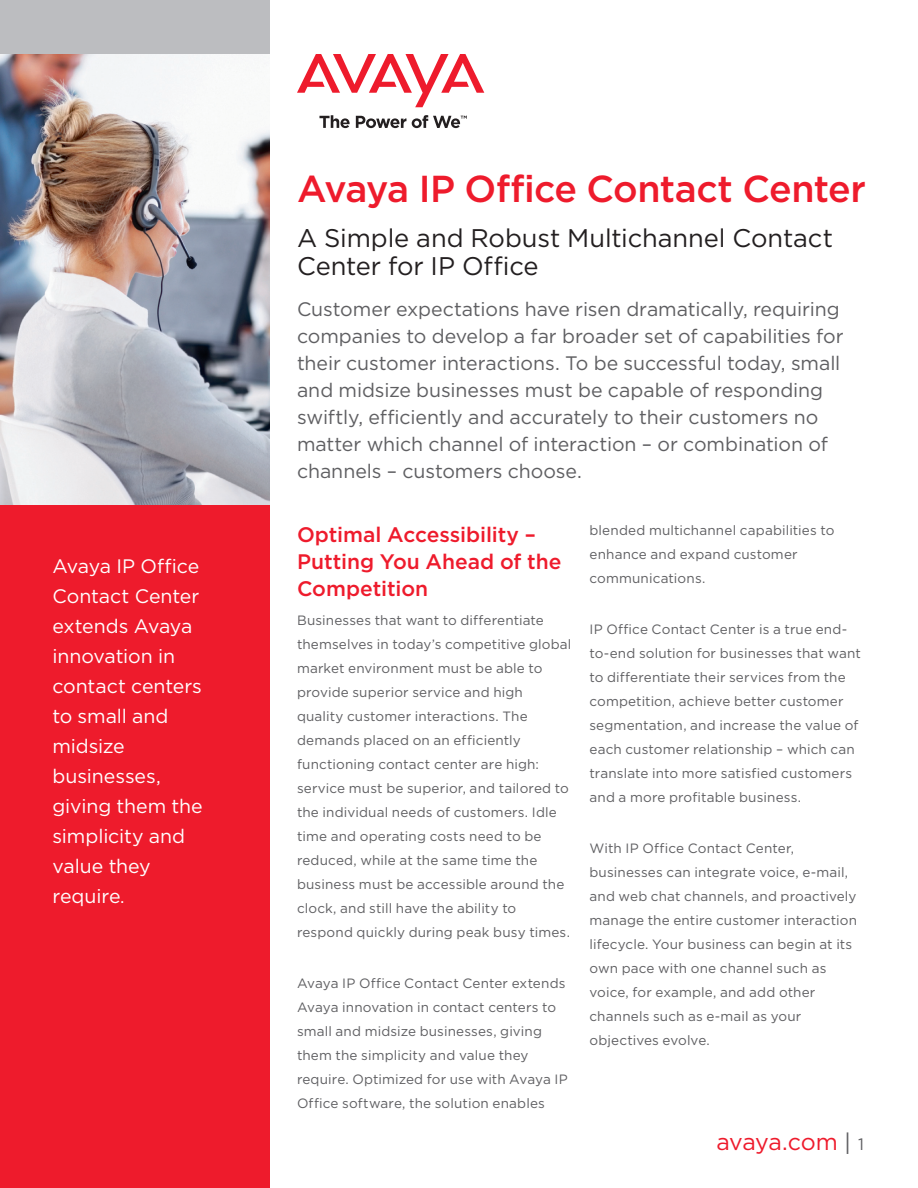
<style>
.page{position:relative;width:918px;height:1188px;background:#fff}
.page>*{position:absolute;margin:0;border:0;box-sizing:border-box;transform-origin:0 0}
.t1{font:500 37.5px "Gotham";letter-spacing:-.02em;color:#ee1b2c}
.Subtitle{font:25.5px/28.5px "Gotham";letter-spacing:-.005em;color:#231f20}
.t2{font:23.25px "Gotham";letter-spacing:-.015em;color:#ee1b2c}
.Body_Header{font:500 21px/27px "Gotham";letter-spacing:-.005em;color:#ee1b2c}
.intro{font:19.5px/27px "Gotham";letter-spacing:-.005em;color:#5f5f62}
.CoverCallout_K_O{font:19.5px/30px "Gotham";letter-spacing:-.005em;color:#fff}
.Body_copy{font:13.5px/24px "Gotham";letter-spacing:.01em;color:#5f5f62}
.s1{font-size:18px}
.s2{color:#5f5f62}
.s3{font-size:16.5px;color:#5f5f62}
</style>
<div class="page">
<svg style="left:297px;top:54px;width:187px;height:53px"></svg>
<svg style="left:319px;top:115px;width:31px;height:13px"></svg>
<svg style="left:356px;top:116px;width:50px;height:12px"></svg>
<svg style="left:412px;top:115px;width:55px;height:13px"></svg>
<div style="left:0;top:0;width:270px;height:1188px;background:#ee1b2c"></div>
<div style="left:0;top:0;width:270px;height:54px;background:#bcbdc0"></div>
<img style="left:0;top:54px;width:270px;height:450px">
<p class="CoverCallout_K_O" style="left:52px;top:550px;width:152px">Avaya IP Office<br>Contact Center extends Avaya innovation in contact centers to small and midsize businesses, giving them the simplicity and value they require<span class="s1">.</span></p>
<p class="t1" style="left:297px;top:167px;width:570px">Avaya IP Office Contact Center</p>
<p class="Subtitle" style="left:297px;top:223px;width:537px">A Simple and Robust Multichannel Contact<br>Center for IP Office</p>
<p class="intro" style="left:297px;top:295px;width:548px">Customer expectations have risen dramatically, requiring companies to develop a far broader set of capabilities for their customer interactions. To be successful today, small and midsize businesses must be capable of responding swiftly, efficiently and accurately to their customers no matter which channel of interaction – or combination of channels – customers choose.</p>
<p class="Body_Header" style="left:297px;top:520px;width:266px">Optimal Accessibility –<br>Putting You Ahead of the<br>Competition</p>
<p class="Body_copy" style="left:297px;top:608px;width:276px">Businesses that want to differentiate themselves in today’s competitive global market environment must be able to provide superior service and high quality customer interactions. The demands placed on an efficiently functioning contact center are high: service must be superior, and tailored to the individual needs of customers. Idle time and operating costs need to be reduced, while at the same time the business must be accessible around the clock, and still have the ability to respond quickly during peak busy times.</p>
<p class="Body_copy" style="left:297px;top:971px;width:272px">Avaya IP Office Contact Center extends Avaya innovation in contact centers to small and midsize businesses, giving them the simplicity and value they require. Optimized for use with Avaya IP Office software, the solution enables</p>
<p class="Body_copy" style="left:590px;top:518px;width:246px">blended multichannel capabilities to enhance and expand customer communications.</p>
<p class="Body_copy" style="left:590px;top:617px;width:273px">IP Office Contact Center is a true end&shy;to-end solution for businesses that want to differentiate their services from the competition, achieve better customer segmentation, and increase the value of each customer relationship – which can translate into more satisfied customers and a more profitable business.</p>
<p class="Body_copy" style="left:590px;top:836px;width:269px">With IP Office Contact Center, businesses can integrate voice, e-mail, and web chat channels, and proactively manage the entire customer interaction lifecycle. Your business can begin at its own pace with one channel such as voice, for example, and add other channels such as e-mail as your objectives evolve.</p>
<h3 class="t2" style="left:716px;top:1129px;width:149px">avaya.com <span class="s2">|</span> <span class="s3">1</span></h3>
</div>
